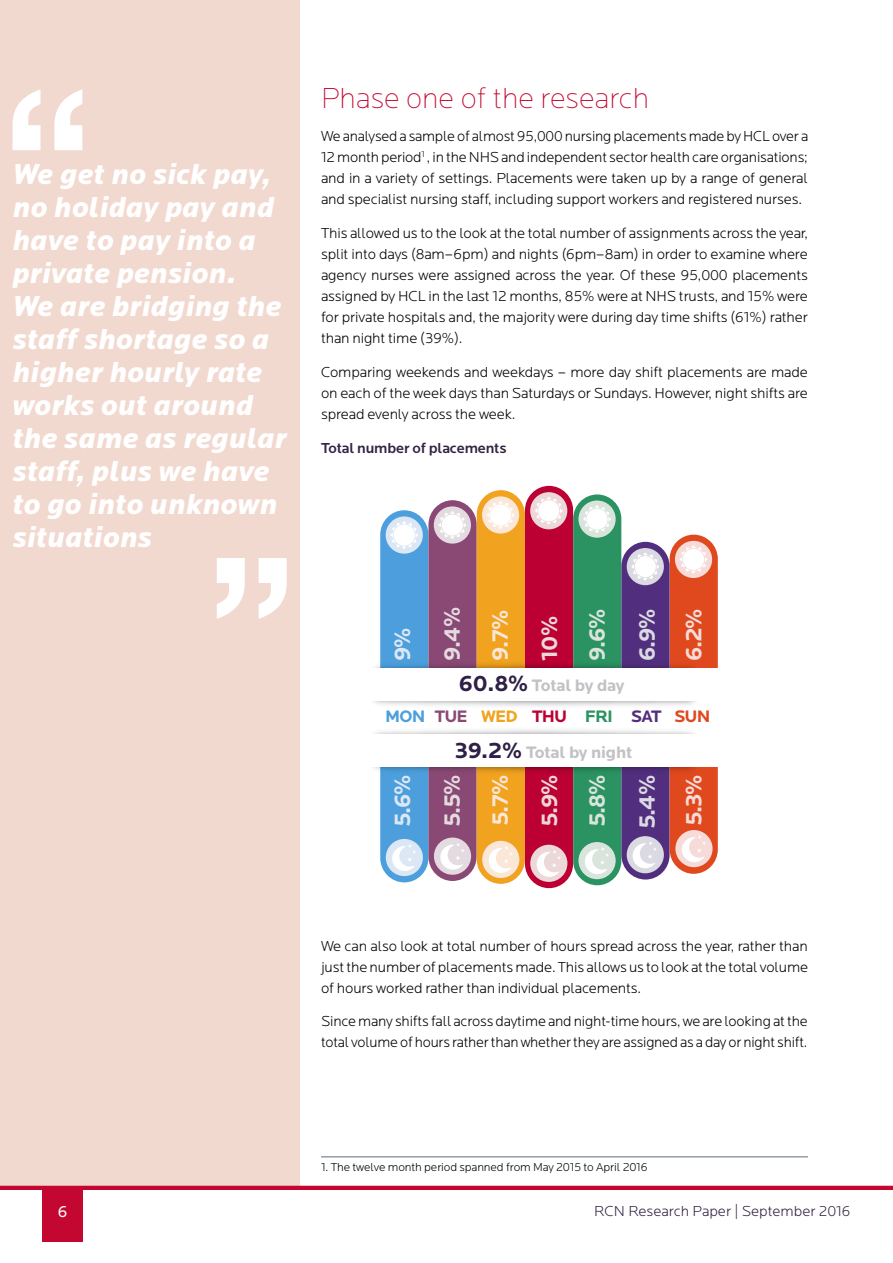
<style>
.page{position:relative;width:893px;height:1263px;background:#fff}
.page>*{position:absolute;margin:0;border:0;box-sizing:border-box;transform-origin:0 0}
.t1{font:291.15px "Lily UPC";color:#fff}
.t2{font:italic 900 30px/33px "Locator";letter-spacing:.01em;color:#fff}
.t3{font:200 30px "Locator";color:#c30730}
.t4{font:700 23.25px "Locator";color:#e3dbe0}
.t5{font:700 23.25px "Locator";color:#fbe7d8}
.t6{font:700 23.25px "Locator";color:#d9e4dd}
.t7{font:700 23.25px "Locator";color:#dbd9e1}
.t8{font:700 23.25px "Locator";color:#f6dbd8}
.t9{font:700 23.25px "Locator";color:#edd8d9}
.t10{font:700 23.25px "Locator";color:#dbe7f5}
.t11{font:700 17.25px/36.3px "Locator";letter-spacing:-.05em;color:#c2c1c5;text-align:center}
.t12{font:16.5px "Locator";color:#fff}
.t13{font:300 15px/21px "Locator";letter-spacing:-.01em;color:#000;text-align:justify}
.t14{font:300 15px "Locator";color:#332444}
.t15{font:500 15px "Locator";letter-spacing:-.01em;color:#332444}
.t16{font:300 12px "Locator";letter-spacing:-.01em;color:#000}
.s1{font-size:22.95px;color:#2e2046}
.s2{color:#4c9fdc}
.s3{color:#8a4975}
.s4{color:#f1a21e}
.s5{color:#bc0033}
.s6{color:#2b9361}
.s7{color:#512f7e}
.s8{color:#e0481d}
</style>
<div class="page">
<div style="left:0;top:0;width:300px;height:1188px;background:#f2d9d0"></div>
<div style="left:43px;top:1188px;width:40px;height:53px;background:#c30730"></div>
<hr style="left:0;top:1186px;width:893px;height:4px;background:#c30730">
<div style="left:670px;top:535px;width:48px;height:221px;background:#e0481d;border-radius:24px"></div>
<div style="left:675px;top:541px;width:37px;height:37px;background:#f6dbd8;border-radius:50%"></div>
<svg style="left:679px;top:545px;width:29px;height:29px"></svg>
<div style="left:683px;top:549px;width:21px;height:21px;background:#fff;border-radius:50%"></div>
<div style="left:380px;top:510px;width:48px;height:215px;background:#4c9fdc;border-radius:24px"></div>
<div style="left:386px;top:516px;width:37px;height:38px;background:#dbe7f5;border-radius:50%"></div>
<svg style="left:390px;top:521px;width:28px;height:28px"></svg>
<div style="left:394px;top:524px;width:21px;height:22px;background:#fff;border-radius:50%"></div>
<div style="left:428px;top:500px;width:49px;height:233px;background:#8a4975;border-radius:24px"></div>
<div style="left:434px;top:506px;width:37px;height:38px;background:#e3dbe0;border-radius:50%"></div>
<svg style="left:438px;top:511px;width:29px;height:28px"></svg>
<div style="left:442px;top:514px;width:21px;height:22px;background:#fff;border-radius:50%"></div>
<div style="left:477px;top:490px;width:48px;height:232px;background:#f1a21e;border-radius:24px"></div>
<div style="left:482px;top:496px;width:37px;height:37px;background:#fbe7d8;border-radius:50%"></div>
<svg style="left:486px;top:501px;width:29px;height:28px"></svg>
<div style="left:490px;top:504px;width:21px;height:22px;background:#fff;border-radius:50%"></div>
<div style="left:525px;top:486px;width:48px;height:243px;background:#bc0033;border-radius:24px"></div>
<div style="left:530px;top:492px;width:37px;height:37px;background:#edd8d9;border-radius:50%"></div>
<svg style="left:534px;top:496px;width:29px;height:29px"></svg>
<div style="left:538px;top:500px;width:21px;height:21px;background:#fff;border-radius:50%"></div>
<div style="left:573px;top:494px;width:48px;height:228px;background:#2b9361;border-radius:24px"></div>
<svg style="left:578px;top:500px;width:38px;height:38px"></svg>
<svg style="left:583px;top:505px;width:28px;height:28px"></svg>
<div style="left:586px;top:508px;width:22px;height:22px;background:#fff;border-radius:50%"></div>
<div style="left:621px;top:542px;width:49px;height:216px;background:#512f7e;border-radius:24px"></div>
<div style="left:627px;top:548px;width:37px;height:37px;background:#dbd9e1;border-radius:50%"></div>
<svg style="left:631px;top:552px;width:28px;height:29px"></svg>
<div style="left:635px;top:556px;width:21px;height:21px;background:#fff;border-radius:50%"></div>
<div style="left:380px;top:672px;width:48px;height:210px;background:#4c9fdc;border-radius:24px"></div>
<div style="left:428px;top:671px;width:49px;height:210px;background:#8a4975;border-radius:24px"></div>
<div style="left:477px;top:674px;width:48px;height:210px;background:#f1a21e;border-radius:24px"></div>
<div style="left:525px;top:678px;width:48px;height:210px;background:#bc0033;border-radius:24px"></div>
<div style="left:573px;top:675px;width:48px;height:210px;background:#2b9361;border-radius:24px"></div>
<div style="left:621px;top:669px;width:49px;height:210px;background:#512f7e;border-radius:24px"></div>
<div style="left:670px;top:663px;width:48px;height:211px;background:#e0481d;border-radius:24px"></div>
<div style="left:331px;top:696px;width:440px;height:44px;background:#fff"></div>
<img style="left:373px;top:729px;width:331px;height:48px">
<div style="left:339px;top:734px;width:390px;height:32px;background:#fff"></div>
<img style="left:373px;top:657px;width:323px;height:49px">
<div style="left:339px;top:668px;width:390px;height:32px;background:#fff"></div>
<div style="left:386px;top:839px;width:37px;height:37px;background:#dbe7f5;border-radius:50%"></div>
<svg style="left:392px;top:844px;width:24px;height:27px"></svg>
<div style="left:434px;top:837px;width:37px;height:38px;background:#e3dbe0;border-radius:50%"></div>
<svg style="left:440px;top:842px;width:25px;height:28px"></svg>
<div style="left:482px;top:841px;width:37px;height:37px;background:#fbe7d8;border-radius:50%"></div>
<svg style="left:489px;top:846px;width:23px;height:27px"></svg>
<div style="left:530px;top:845px;width:37px;height:37px;background:#edd8d9;border-radius:50%"></div>
<svg style="left:537px;top:850px;width:24px;height:27px"></svg>
<div style="left:578px;top:842px;width:38px;height:37px;background:#d9e4dd;border-radius:50%"></div>
<svg style="left:585px;top:847px;width:24px;height:27px"></svg>
<div style="left:627px;top:836px;width:37px;height:37px;background:#dbd9e1;border-radius:50%"></div>
<svg style="left:633px;top:842px;width:24px;height:26px"></svg>
<div style="left:675px;top:830px;width:38px;height:37px;background:#f6dbd8;border-radius:50%"></div>
<svg style="left:682px;top:835px;width:24px;height:27px"></svg>
<hr style="left:321px;top:1156px;width:487px;height:1px;background:#5e6c7c">
<h1 class="t1" style="left:5px;top:0;width:98px">“</h1>
<h2 class="t2" style="left:13px;top:158px;width:275px">We get no sick pay, no holiday pay and have to pay into a private pension.<br>We are bridging the staff shortage so a higher hourly rate works out around the same as regular staff, plus we have to go into unknown situations</h2>
<h1 class="t1" style="left:203px;top:468px;width:98px">”</h1>
<h2 class="t3" style="left:321px;top:82px;width:330px">Phase one of the research</h2>
<p class="t13" style="left:321px;top:126px;width:489px">We analysed a sample of almost 95,000 nursing placements made by HCL over a 12 month period<sup>1</sup> , in the NHS and independent sector health care organisations; and in a variety of settings. Placements were taken up by a range of general and specialist nursing staff, including support workers and registered nurses.</p>
<p class="t13" style="left:321px;top:223px;width:488px">This allowed us to the look at the total number of assignments across the year, split into days (8am–6pm) and nights (6pm–8am) in order to examine where agency nurses were assigned across the year. Of these 95,000 placements assigned by HCL in the last 12 months, 85% were at NHS trusts, and 15% were for private hospitals and, the majority were during day time shifts (61%) rather than night time (39%).</p>
<p class="t13" style="left:321px;top:362px;width:488px">Comparing weekends and weekdays – more day shift placements are made on each of the week days than Saturdays or Sundays. However, night shifts are spread evenly across the week.</p>
<p class="t15" style="left:321px;top:439px;width:187px">Total number of placements</p>
<h3 class="t10" style="left:389px;top:661px;width:35px;rotate:-90deg">9%</h3>
<h3 class="t4" style="left:439px;top:661px;width:56px;rotate:-90deg">9.4%</h3>
<h3 class="t5" style="left:487px;top:661px;width:53px;rotate:-90deg">9.7%</h3>
<h3 class="t9" style="left:536px;top:661px;width:47px;rotate:-90deg">10%</h3>
<h3 class="t6" style="left:584px;top:661px;width:54px;rotate:-90deg">9.6%</h3>
<h3 class="t7" style="left:634px;top:661px;width:54px;rotate:-90deg">6.9%</h3>
<h3 class="t8" style="left:680px;top:661px;width:54px;rotate:-90deg">6.2%</h3>
<p class="t11" style="left:459px;top:667px;width:167px"><span class="s1">60.8%</span> Total by day</p>
<p class="t11" style="left:385px;top:698px;width:327px"><span class="s2">MON</span> <span class="s3">TUE</span> <span class="s4">WED</span> <span class="s5">THU</span> <span class="s6">FRI</span> <span class="s7">SAT</span> <span class="s8">SUN<br></span><span class="s1">39.2%</span> Total by night</p>
<h3 class="t10" style="left:389px;top:827px;width:54px;rotate:-90deg">5.6%</h3>
<h3 class="t4" style="left:439px;top:827px;width:54px;rotate:-90deg">5.5%</h3>
<h3 class="t5" style="left:487px;top:826px;width:53px;rotate:-90deg">5.7%</h3>
<h3 class="t9" style="left:536px;top:827px;width:54px;rotate:-90deg">5.9%</h3>
<h3 class="t6" style="left:584px;top:827px;width:54px;rotate:-90deg">5.8%</h3>
<h3 class="t7" style="left:634px;top:829px;width:56px;rotate:-90deg">5.4%</h3>
<h3 class="t8" style="left:680px;top:826px;width:53px;rotate:-90deg">5.3%</h3>
<p class="t13" style="left:321px;top:935px;width:489px">We can also look at total number of hours spread across the year, rather than just the number of placements made. This allows us to look at the total volume of hours worked rather than individual placements.</p>
<p class="t13" style="left:321px;top:1011px;width:488px">Since many shifts fall across daytime and night-time hours, we are looking at the total volume of hours rather than whether they are assigned as a day or night shift.</p>
<p class="t16" style="left:321px;top:1161px;width:328px">1. The twelve month period spanned from May 2015 to April 2016</p>
<p class="t12" style="left:58px;top:1203px;width:11px">6</p>
<p class="t14" style="left:594px;top:1203px;width:258px">RCN Research Paper | September 2016</p>
</div>
